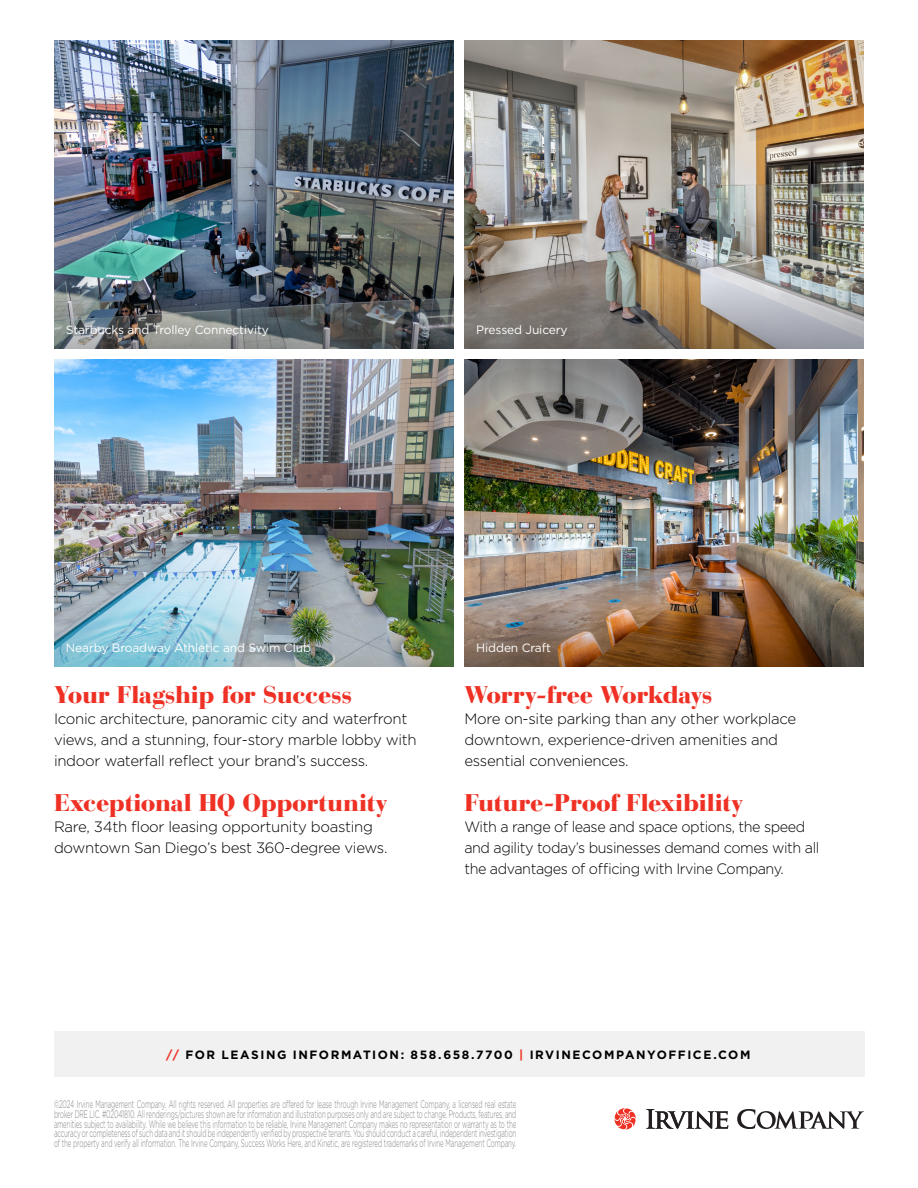
<style>
.page{position:relative;width:918px;height:1188px;background:#fff}
.page>*{position:absolute;margin:0;border:0;box-sizing:border-box;transform-origin:0 0}
.t1{font:900 24px "Bauer Bodoni Std";letter-spacing:-.02em;color:#ee3124}
.t2{font:300 15px/21px "Gotham";letter-spacing:-.02em;color:#000}
.t3{font:300 15px/21px "Gotham";letter-spacing:-.02em;color:#000;scale:.96 1}
.t4{font:12px "Gotham";letter-spacing:-.01em;color:#fff}
.t5{font:700 12px "Gotham";letter-spacing:.13em;color:#000}
.t6{font:300 10.8px/9.8px "Gotham";letter-spacing:-.01em;color:#808285;text-align:justify;scale:.57 1}
.s1{color:#ee3124}
</style>
<div class="page">
<img style="left:464px;top:40px;width:400px;height:242px">
<img style="left:54px;top:40px;width:400px;height:242px">
<img style="left:464px;top:359px;width:400px;height:241px">
<img style="left:54px;top:359px;width:400px;height:241px">
<img style="left:464px;top:600px;width:400px;height:67px">
<svg style="left:464px;top:282px;width:400px;height:66px;background:#928a81"></svg>
<img style="left:54px;top:282px;width:400px;height:66px">
<img style="left:54px;top:600px;width:400px;height:67px">
<div style="left:54px;top:1031px;width:810px;height:46px;background:#f1f1f2"></div>
<svg style="left:737px;top:1109px;width:127px;height:20px"></svg>
<svg style="left:646px;top:1109px;width:82px;height:20px"></svg>
<svg style="left:614px;top:1108px;width:22px;height:22px"></svg>
<p class="t4" style="left:66px;top:322px;width:204px">Starbucks and Trolley Connectivity</p>
<p class="t4" style="left:476px;top:322px;width:93px">Pressed Juicery</p>
<p class="t4" style="left:66px;top:640px;width:247px">Nearby Broadway Athletic and Swim Club</p>
<p class="t4" style="left:476px;top:640px;width:76px">Hidden Craft</p>
<h1 class="t1" style="left:54px;top:680px;width:300px">Your Flagship for Success</h1>
<h2 class="t2" style="left:54px;top:708px;width:364px">Iconic architecture, panoramic city and waterfront views, and a stunning, four-story marble lobby with indoor waterfall reflect your brand’s success.</h2>
<h1 class="t1" style="left:54px;top:788px;width:335px">Exceptional HQ Opportunity</h1>
<h2 class="t2" style="left:54px;top:816px;width:335px">Rare, 34th floor leasing opportunity boasting downtown San Diego’s best 360-degree views.</h2>
<h1 class="t1" style="left:464px;top:680px;width:250px">Worry-free Workdays</h1>
<h2 class="t2" style="left:464px;top:708px;width:334px">More on-site parking than any other workplace downtown, experience-driven amenities and essential conveniences.</h2>
<h1 class="t1" style="left:464px;top:788px;width:280px">Future-Proof Flexibility</h1>
<h2 class="t3" style="left:464px;top:816px;width:371px">With a range of lease and space options, the speed and agility today’s businesses demand comes with all the advantages of officing with Irvine Company.</h2>
<p class="t5" style="left:166px;top:1047px;width:586px"><span class="s1">//</span> FOR LEASING INFORMATION: 858.658.7700 <span class="s1">|</span> IRVINECOMPANYOFFICE.COM</p>
<p class="t6" style="left:54px;top:1099px;width:813px">©2024 Irvine Management Company. All rights reserved. All properties are offered for lease through Irvine Management Company, a licensed real estate broker DRE LIC. #02041810. All renderings/pictures shown are for information and illustration purposes only and are subject to change. Products, features, and amenities subject to availability. While we believe this information to be reliable, Irvine Management Company makes no representation or warranty as to the accuracy or completeness of such data and it should be independently verified by prospective tenants. You should conduct a careful, independent investigation of the property and verify all information. The Irvine Company, Success Works Here, and Kinetic, are registered trademarks of Irvine Management Company.</p>
</div>
